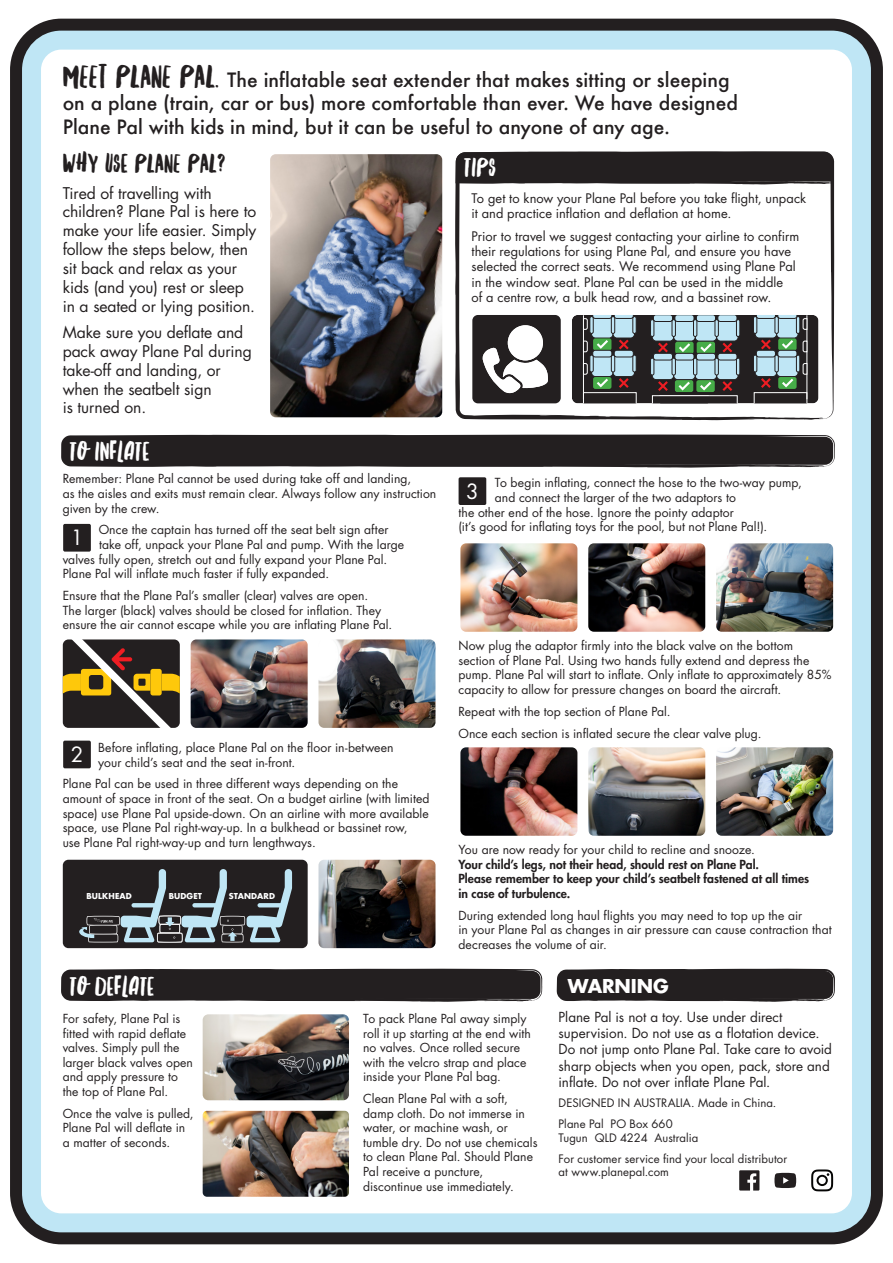
<style>
.page{position:relative;width:893px;height:1263px;background:#fff}
.page>*{position:absolute;margin:0;border:0;box-sizing:border-box;transform-origin:0 0}
.t1{font:27.15px "Northern Soul Caps";color:#fff}
.t2{font:27.15px "Northern Soul Caps";color:#231f20}
.t3{font:20.55px "Futura";color:#fff}
.t4{font:500 19.35px/23.1px "Futura";color:#231f20}
.t5{font:700 18.6px "Futura";letter-spacing:-.005em;color:#fff}
.t6{font:15.75px/18.9px "Futura";letter-spacing:-.005em;color:#231f20}
.t7{font:13.5px/16.2px "Futura";color:#231f20}
.t8{font:12.9px/15.5px "Futura";letter-spacing:.005em;color:#231f20}
.t9{font:12.15px/14.5px "Futura";letter-spacing:.005em;color:#231f20}
.t10{font:800 12.15px/14.7px "Futura";letter-spacing:.005em;color:#231f20}
.t11{font:11.4px/20.9px "Futura";letter-spacing:.005em;color:#231f20}
.t12{font:700 7.95px "Futura";letter-spacing:.015em;color:#fff}
.s1{font-family:"Northern Soul Caps";font-weight:400;font-size:32.85px}
</style>
<div class="page">
<div style="left:10px;top:19px;width:873px;height:1225px;background:#231f20;border-radius:51px"></div>
<div style="left:22px;top:31px;width:849px;height:1201px;background:#bfe6f5"></div>
<div style="left:41px;top:50px;width:811px;height:1163px;background:#fff;border-radius:20px"></div>
<svg style="left:61px;top:434px;width:774px;height:34px;background:#322e2f"></svg>
<img style="left:191px;top:639px;width:117px;height:89px">
<img style="left:318px;top:639px;width:117px;height:89px">
<svg style="left:455px;top:151px;width:379px;height:269px"></svg>
<div style="left:472px;top:315px;width:89px;height:88px;background:#231f20;border-radius:6px"></div>
<svg style="left:482px;top:325px;width:66px;height:68px"></svg>
<div style="left:63px;top:524px;width:28px;height:28px;background:#231f20;border-radius:2px"></div>
<div style="left:459px;top:477px;width:27px;height:28px;background:#231f20;border-radius:2px"></div>
<div style="left:63px;top:741px;width:28px;height:27px;background:#231f20;border-radius:2px"></div>
<svg style="left:61px;top:969px;width:481px;height:33px;background:#2c2929"></svg>
<svg style="left:63px;top:639px;width:117px;height:89px;background:#5f5032"></svg>
<div style="left:63px;top:860px;width:245px;height:88px;background:#231f20;border-radius:6px"></div>
<img style="left:318px;top:860px;width:117px;height:88px">
<img style="left:588px;top:543px;width:117px;height:89px">
<img style="left:716px;top:543px;width:117px;height:89px">
<img style="left:460px;top:543px;width:117px;height:89px">
<img style="left:588px;top:747px;width:117px;height:89px">
<img style="left:716px;top:747px;width:117px;height:89px">
<img style="left:460px;top:747px;width:117px;height:89px">
<img style="left:203px;top:1014px;width:146px;height:86px">
<img style="left:203px;top:1111px;width:146px;height:86px">
<svg style="left:79px;top:869px;width:213px;height:74px"></svg>
<svg style="left:572px;top:315px;width:246px;height:88px;background:#667473"></svg>
<div style="left:693px;top:358px;width:4px;height:17px;border:1px solid #231f20;border-radius:2px"></div>
<div style="left:693px;top:319px;width:4px;height:18px;border:1px solid #231f20;border-radius:2px"></div>
<div style="left:675px;top:315px;width:19px;height:6px;background:#bfe6f5;border-radius:3px"></div>
<div style="left:674px;top:315px;width:20px;height:7px;border:1px solid #231f20;border-radius:3px"></div>
<img style="left:270px;top:154px;width:172px;height:263px">
<svg style="left:557px;top:969px;width:278px;height:33px;background:#2d2a2b"></svg>
<svg style="left:739px;top:1170px;width:20px;height:20px"></svg>
<svg style="left:811px;top:1169px;width:22px;height:22px"></svg>
<svg style="left:774px;top:1173px;width:22px;height:15px"></svg>
<h3 class="t4" style="left:63px;top:68px;width:677px"><span class="s1">MEET PLANE PAL.</span> The inflatable seat extender that makes sitting or sleeping on a plane (train, car or bus) more comfortable than ever. We have designed<br>Plane Pal with kids in mind, but it can be useful to anyone of any age.</h3>
<h1 class="t2" style="left:63px;top:148px;width:164px">WHY USE PLANE PAL?</h1>
<p class="t6" style="left:63px;top:183px;width:195px">Tired of travelling with children? Plane Pal is here to make your life easier. Simply follow the steps below, then sit back and relax as your kids (and you) rest or sleep in a seated or lying position.</p>
<p class="t6" style="left:63px;top:322px;width:191px">Make sure you deflate and pack away Plane Pal during take-off and landing, or when the seatbelt sign<br>is turned on.</p>
<h1 class="t1" style="left:464px;top:152px;width:33px">TIPS</h1>
<p class="t8" style="left:471px;top:190px;width:336px">To get to know your Plane Pal before you take flight, unpack it and practice inflation and deflation at home.</p>
<p class="t8" style="left:471px;top:228px;width:329px">Prior to travel we suggest contacting your airline to confirm their regulations for using Plane Pal, and ensure you have selected the correct seats. We recommend using Plane Pal in the window seat. Plane Pal can be used in the middle<br>of a centre row, a bulk head row, and a bassinet row.</p>
<h1 class="t1" style="left:69px;top:436px;width:82px">TO INFLATE</h1>
<p class="t9" style="left:63px;top:471px;width:375px">Remember: Plane Pal cannot be used during take off and landing,<br>as the aisles and exits must remain clear. Always follow any instruction given by the crew.</p>
<p class="t9" style="left:99px;top:522px;width:291px">Once the captain has turned off the seat belt sign after</p>
<p class="t9" style="left:99px;top:537px;width:307px">take off, unpack your Plane Pal and pump. With the large</p>
<p class="t9" style="left:63px;top:552px;width:326px">valves fully open, stretch out and fully expand your Plane Pal.</p>
<p class="t9" style="left:63px;top:566px;width:268px">Plane Pal will inflate much faster if fully expanded.</p>
<p class="t9" style="left:63px;top:588px;width:331px">Ensure that the Plane Pal’s smaller (clear) valves are open.<br>The larger (black) valves should be closed for inflation. They ensure the air cannot escape while you are inflating Plane Pal.</p>
<h2 class="t3" style="left:71px;top:524px;width:14px">1</h2>
<p class="t9" style="left:98px;top:740px;width:297px">Before inflating, place Plane Pal on the floor in-between your child’s seat and the seat in-front.</p>
<p class="t9" style="left:63px;top:776px;width:368px">Plane Pal can be used in three different ways depending on the amount of space in front of the seat. On a budget airline (with limited space) use Plane Pal upside-down. On an airline with more available space, use Plane Pal right-way-up. In a bulkhead or bassinet row,<br>use Plane Pal right-way-up and turn lengthways.</p>
<h2 class="t3" style="left:71px;top:740px;width:14px">2</h2>
<p class="t12" style="left:86px;top:890px;width:47px">BULKHEAD</p>
<p class="t12" style="left:169px;top:890px;width:35px">BUDGET</p>
<p class="t12" style="left:229px;top:890px;width:48px">STANDARD</p>
<h1 class="t1" style="left:69px;top:970px;width:87px">TO DEFLATE</h1>
<p class="t9" style="left:495px;top:475px;width:308px">To begin inflating, connect the hose to the two-way pump,</p>
<p class="t9" style="left:495px;top:490px;width:243px">and connect the larger of the two adaptors to</p>
<p class="t9" style="left:458px;top:505px;width:277px">the other end of the hose. Ignore the pointy adaptor</p>
<p class="t9" style="left:459px;top:519px;width:310px">(it’s good for inflating toys for the pool, but not Plane Pal!).</p>
<h2 class="t3" style="left:466px;top:477px;width:14px">3</h2>
<p class="t9" style="left:458px;top:638px;width:374px">Now plug the adaptor firmly into the black valve on the bottom section of Plane Pal. Using two hands fully extend and depress the pump. Plane Pal will start to inflate. Only inflate to approximately 85% capacity to allow for pressure changes on board the aircraft.</p>
<p class="t9" style="left:458px;top:700px;width:305px;line-height:21.8px">Repeat with the top section of Plane Pal.<br>Once each section is inflated secure the clear valve plug.</p>
<p class="t9" style="left:458px;top:842px;width:298px">You are now ready for your child to recline and snooze.</p>
<p class="t10" style="left:458px;top:857px;width:352px">Your child’s legs, not their head, should rest on Plane Pal.<br>Please remember to keep your child’s seatbelt fastened at all times in case of turbulence.</p>
<p class="t9" style="left:458px;top:908px;width:375px">During extended long haul flights you may need to top up the air<br>in your Plane Pal as changes in air pressure can cause contraction that decreases the volume of air.</p>
<h3 class="t5" style="left:568px;top:973px;width:102px">WARNING</h3>
<p class="t9" style="left:63px;top:1011px;width:132px">For safety, Plane Pal is fitted with rapid deflate valves. Simply pull the larger black valves open and apply pressure to the top of Plane Pal.</p>
<p class="t9" style="left:63px;top:1106px;width:132px">Once the valve is pulled,<br>Plane Pal will deflate in a matter of seconds.</p>
<p class="t9" style="left:363px;top:1011px;width:169px">To pack Plane Pal away simply roll it up starting at the end with no valves. Once rolled secure with the velcro strap and place inside your Plane Pal bag.</p>
<p class="t9" style="left:363px;top:1091px;width:176px">Clean Plane Pal with a soft, damp cloth. Do not immerse in water, or machine wash, or tumble dry. Do not use chemicals to clean Plane Pal. Should Plane<br>Pal receive a puncture, discontinue use immediately.</p>
<p class="t7" style="left:559px;top:1009px;width:275px">Plane Pal is not a toy. Use under direct supervision. Do not use as a flotation device.<br>Do not jump onto Plane Pal. Take care to avoid sharp objects when you open, pack, store and inflate. Do not over inflate Plane Pal.</p>
<p class="t11" style="left:559px;top:1092px;width:219px">DESIGNED IN AUSTRALIA. Made in China.<br>Plane Pal PO Box 660</p>
<p class="t11" style="left:559px;top:1127px;width:230px">Tugun QLD 4224 Australia<br>For customer service find your local distributor</p>
<p class="t11" style="left:559px;top:1161px;width:112px">at www.planepal.com</p>
</div>
